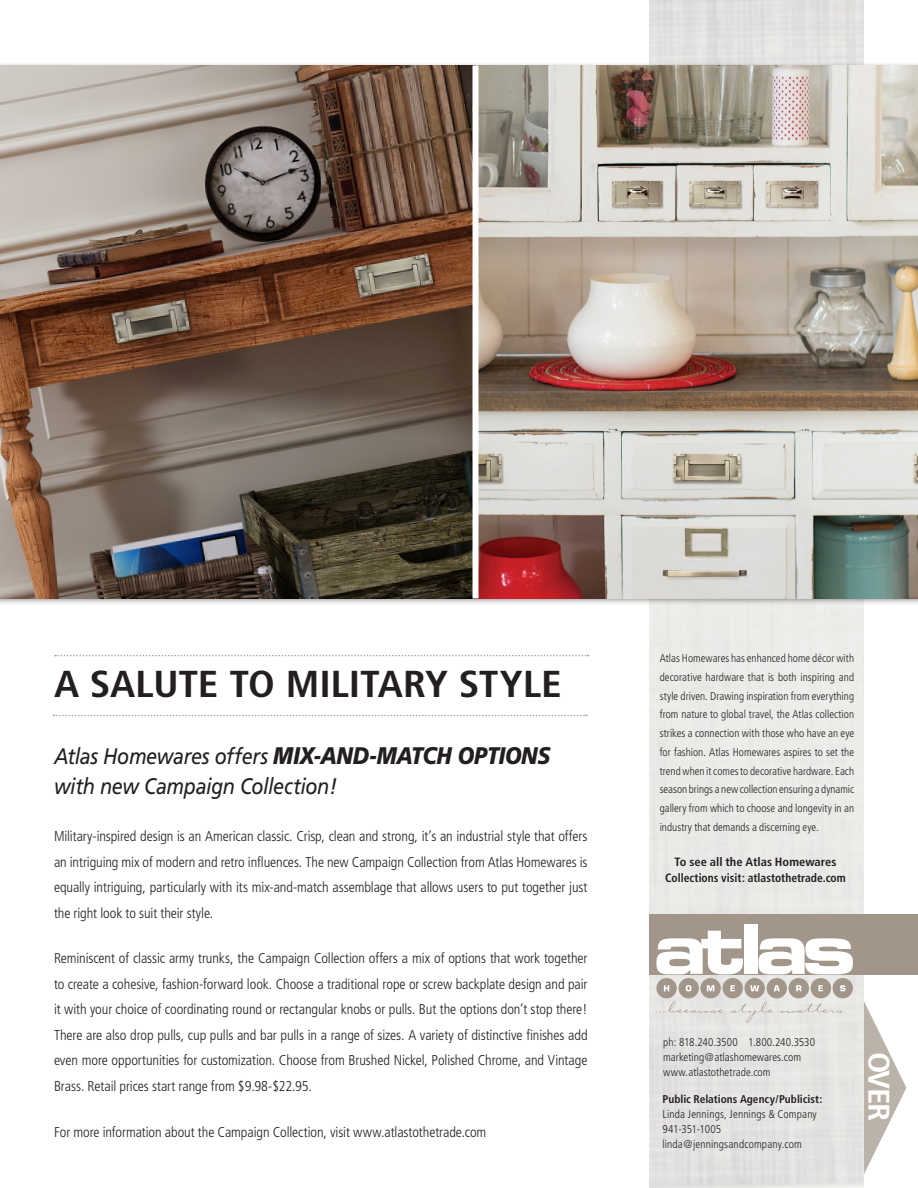
<style>
.page{position:relative;width:918px;height:1188px;background:#fff}
.page>*{position:absolute;margin:0;border:0;box-sizing:border-box;transform-origin:0 0}
.t1{font:700 condensed 37.5px "Frutiger";letter-spacing:-.005em;color:#231f20;scale:1.1 1}
.t2{font:700 condensed 30px "Frutiger";color:#fff;scale:1.1 1}
.t3{font:italic 22.5px/30px "Frutiger";letter-spacing:-.015em;color:#231f20;scale:.88 1}
.t4{font:300 condensed 14.25px/25.5px "Frutiger";letter-spacing:-.005em;color:#231f20;text-align:justify}
.t5{font:700 condensed 12px/16.5px "Frutiger";color:#231f20;text-align:center;scale:1.04 1}
.t6{font:300 condensed 11.25px/18.8px "Frutiger";letter-spacing:.005em;color:#231f20;text-align:justify}
.t7{font:700 condensed 11.25px "Frutiger";color:#231f20}
.t8{font:300 condensed 11.25px "Frutiger";letter-spacing:-.015em;color:#231f20}
.s1{font-weight:900;font-size:24px}
</style>
<div class="page">
<svg style="left:864px;top:1001px;width:42px;height:173px"></svg>
<div style="left:649px;top:914px;width:269px;height:61px;background:#a19689"></div>
<svg style="left:656px;top:931px;width:87px;height:43px"></svg>
<div style="left:744px;top:924px;width:13px;height:50px;background:#fff"></div>
<svg style="left:758px;top:938px;width:95px;height:36px"></svg>
<div style="left:656px;top:978px;width:21px;height:20px;background:#a19689;border-radius:50%"></div>
<div style="left:679px;top:978px;width:20px;height:20px;background:#a19689;border-radius:50%"></div>
<div style="left:700px;top:978px;width:21px;height:20px;background:#a19689;border-radius:50%"></div>
<div style="left:723px;top:978px;width:20px;height:20px;background:#a19689;border-radius:50%"></div>
<div style="left:744px;top:978px;width:21px;height:20px;background:#a19689;border-radius:50%"></div>
<div style="left:767px;top:978px;width:20px;height:20px;background:#a19689;border-radius:50%"></div>
<div style="left:789px;top:978px;width:20px;height:20px;background:#a19689;border-radius:50%"></div>
<div style="left:811px;top:978px;width:20px;height:20px;background:#a19689;border-radius:50%"></div>
<div style="left:833px;top:978px;width:20px;height:20px;background:#a19689;border-radius:50%"></div>
<svg style="left:664px;top:985px;width:5px;height:6px"></svg>
<svg style="left:686px;top:985px;width:5px;height:6px"></svg>
<svg style="left:707px;top:985px;width:7px;height:6px"></svg>
<svg style="left:730px;top:985px;width:5px;height:6px"></svg>
<svg style="left:750px;top:985px;width:9px;height:6px"></svg>
<svg style="left:774px;top:985px;width:6px;height:6px"></svg>
<svg style="left:796px;top:985px;width:5px;height:6px"></svg>
<svg style="left:818px;top:985px;width:5px;height:6px"></svg>
<svg style="left:840px;top:985px;width:5px;height:6px"></svg>
<svg style="left:656px;top:1001px;width:68px;height:12px"></svg>
<svg style="left:730px;top:1002px;width:44px;height:21px"></svg>
<svg style="left:780px;top:1003px;width:63px;height:10px"></svg>
<div style="left:0;top:61px;width:918px;height:544px;background:#231f20;opacity:.5"></div>
<svg style="left:55px;top:655px;width:534px;height:1px"></svg>
<svg style="left:54px;top:715px;width:533px;height:1px"></svg>
<img style="left:478px;top:65px;width:440px;height:533px">
<img style="left:0;top:65px;width:472px;height:533px">
<div style="left:472px;top:65px;width:6px;height:533px;background:#fff"></div>
<p class="t1" style="left:54px;top:662px;width:463px">A SALUTE TO MILITARY STYLE</p>
<p class="t3" style="left:54px;top:741px;width:566px">Atlas Homewares offers <span class="s1">MIX-AND-MATCH OPTIONS </span>with new Campaign Collection!</p>
<p class="t4" style="left:54px;top:824px;width:535px">Military-inspired design is an American classic. Crisp, clean and strong, it’s an industrial style that offers an intriguing mix of modern and retro influences. The new Campaign Collection from Atlas Homewares is equally intriguing, particularly with its mix-and-match assemblage that allows users to put together just the right look to suit their style.</p>
<p class="t4" style="left:54px;top:946px;width:535px">Reminiscent of classic army trunks, the Campaign Collection offers a mix of options that work together to create a cohesive, fashion-forward look. Choose a traditional rope or screw backplate design and pair it with your choice of coordinating round or rectangular knobs or pulls. But the options don’t stop there!<br>There are also drop pulls, cup pulls and bar pulls in a range of sizes. A variety of distinctive finishes add even more opportunities for customization. Choose from Brushed Nickel, Polished Chrome, and Vintage Brass. Retail prices start range from $9.98-$22.95.</p>
<p class="t4" style="left:54px;top:1119px;width:434px">For more information about the Campaign Collection, visit www.atlastothetrade.com</p>
<p class="t6" style="left:660px;top:649px;width:196px">Atlas Homewares has enhanced home décor with decorative hardware that is both inspiring and style driven. Drawing inspiration from everything from nature to global travel, the Atlas collection strikes a connection with those who have an eye for fashion. Atlas Homewares aspires to set the trend when it comes to decorative hardware. Each season brings a new collection ensuring a dynamic gallery from which to choose and longevity in an industry that demands a discerning eye.</p>
<p class="t5" style="left:665px;top:853px;width:175px">To see all the Atlas Homewares<br>Collections visit: atlastothetrade.com</p>
<p class="t6" style="left:663px;top:1033px;width:153px">ph: 818.240.3500 1.800.240.3530</p>
<p class="t6" style="left:663px;top:1048px;width:139px">marketing@atlashomewares.com</p>
<p class="t6" style="left:663px;top:1063px;width:109px">www.atlastothetrade.com</p>
<p class="t7" style="left:663px;top:1092px;width:162px">Public Relations Agency/Publicist:</p>
<p class="t6" style="left:663px;top:1105px;width:156px">Linda Jennings, Jennings &amp; Company</p>
<p class="t8" style="left:663px;top:1123px;width:60px">941-351-1005</p>
<p class="t6" style="left:663px;top:1135px;width:141px">linda@jenningsandcompany.com</p>
<p class="t2" style="left:897px;top:1052px;width:65px;rotate:90deg">OVER</p>
</div>
